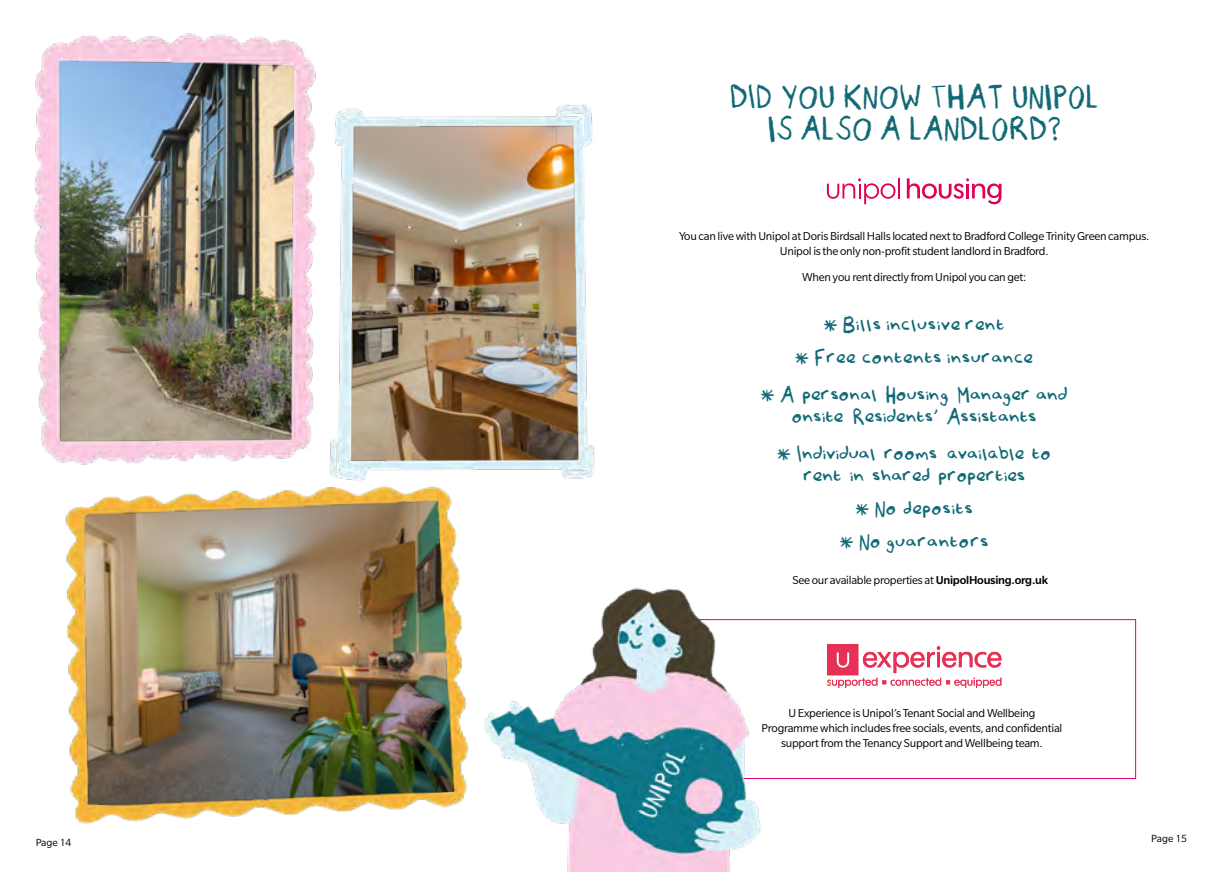
<style>
.page{position:relative;width:1219px;height:872px;background:#fff}
.page>*{position:absolute;margin:0;border:0;box-sizing:border-box;transform-origin:0 0}
.t1{font:32.5px/32.5px "Megdobbynfont";letter-spacing:-.03em;color:#116976;text-align:center}
.t2{font:22.5px/22.5px "Megdobbynfont";letter-spacing:-.06em;color:#116976;text-align:center}
.t3{font:22.5px/32.9px "Megdobbynfont";letter-spacing:-.04em;color:#116976;text-align:center}
.t4{font:12.5px/15px "Slate Pro";letter-spacing:-.02em;color:#000;text-align:center}
.t5{font:11.25px "Slate Pro";color:#000}
.s1{font-family:"Slate Pro"}
.s2{font-weight:500}
</style>
<div class="page">
<div style="left:692px;top:619px;width:444px;height:160px;border:1px solid #e6007d"></div>
<hr style="left:898px;top:178px;width:2px;height:20px;background:#e00056">
<svg style="left:827px;top:178px;width:68px;height:26px"></svg>
<svg style="left:907px;top:178px;width:94px;height:26px"></svg>
<img style="left:33px;top:33px;width:283px;height:432px">
<img style="left:485px;top:587px;width:299px;height:285px">
<svg style="left:827px;top:644px;width:174px;height:44px"></svg>
<img style="left:329px;top:104px;width:266px;height:375px">
<img style="left:65px;top:477px;width:411px;height:347px">
<p class="t5" style="left:36px;top:836px;width:37px">Page 14</p>
<h1 class="t1" style="left:729px;top:82px;width:372px">DID YOU KNOW THAT UNIPOL<br>IS ALSO A LANDLORD?</h1>
<p class="t4" style="left:679px;top:228px;width:472px">You can live with Unipol at Doris Birdsall Halls located next to Bradford College Trinity Green campus.<br>Unipol is the only non-profit student landlord in Bradford.</p>
<p class="t4" style="left:802px;top:269px;width:226px">When you rent directly from Unipol you can get:</p>
<h2 class="t3" style="left:795px;top:309px;width:241px">* Bills inclusive rent<br>* Free contents insurance</h2>
<h2 class="t2" style="left:760px;top:384px;width:310px">* A personal Housing Manager and onsite Residents<span class="s1">’</span> Assistants</h2>
<h2 class="t2" style="left:777px;top:443px;width:277px">* Individual rooms available to rent in shared properties</h2>
<h2 class="t3" style="left:839px;top:493px;width:152px">* No deposits<br>* No guarantors</h2>
<p class="t4" style="left:792px;top:572px;width:257px">See our available properties at <span class="s2">UnipolHousing.org.uk</span></p>
<p class="t4" style="left:762px;top:705px;width:302px">U Experience is Unipol’s Tenant Social and Wellbeing<br>Programme which includes free socials, events, and confidential support from the Tenancy Support and Wellbeing team.</p>
<p class="t5" style="left:1151px;top:832px;width:37px">Page 15</p>
</div>
